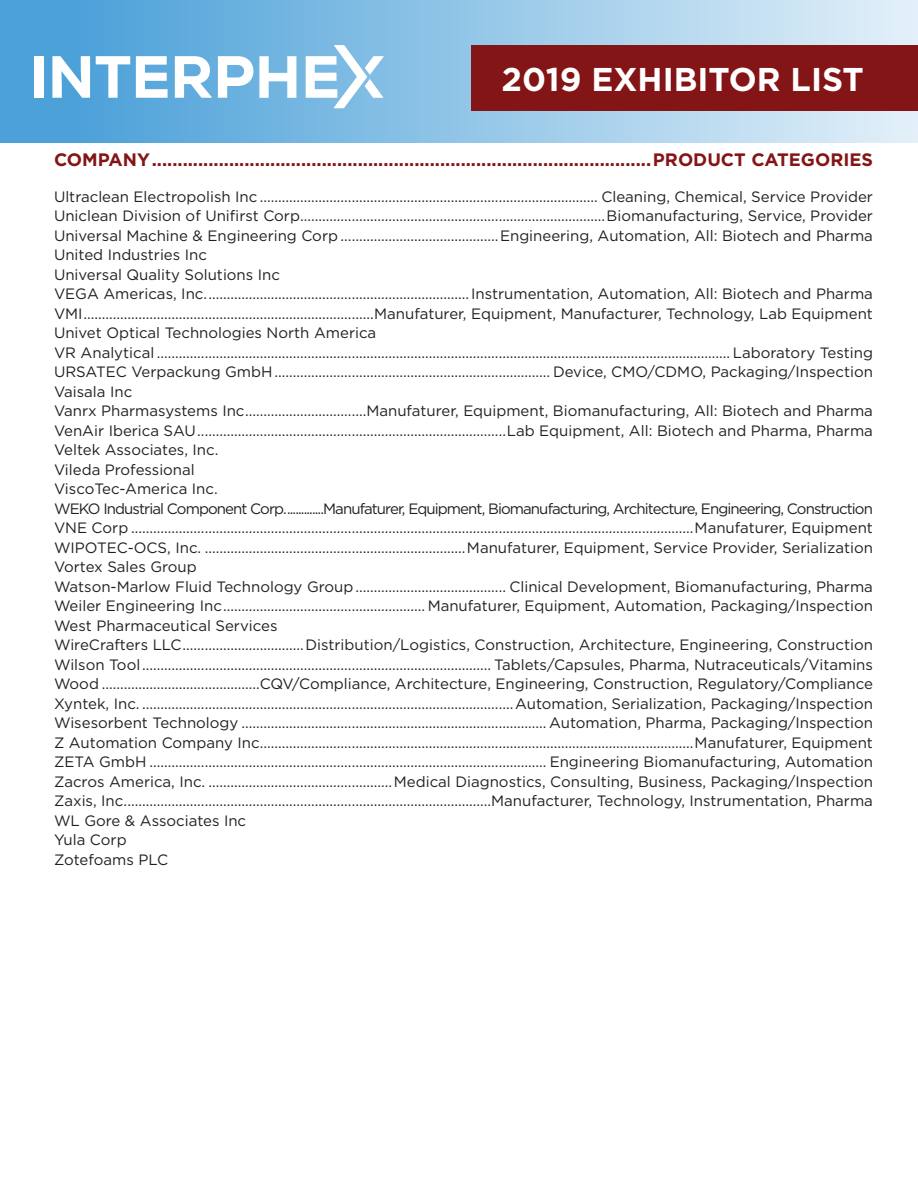
<style>
.page{position:relative;width:918px;height:1188px;background:#fff}
.page>*{position:absolute;margin:0;border:0;box-sizing:border-box;transform-origin:0 0}
.t1{font:700 33px "Gotham";color:#fff}
.t2{font:700 18px "Gotham";color:#841517}
.t3{font:15px/19.5px "Gotham";color:#231f20}
.t4{font:15px "Gotham";letter-spacing:-.06em;color:#231f20}
</style>
<div class="page">
<div style="left:0;top:0;width:918px;height:143px;background:linear-gradient(to right,#429dd8,#e0e9f1)"></div>
<div style="left:34px;top:56px;width:9px;height:42px;background:#fff"></div>
<svg style="left:52px;top:56px;width:38px;height:42px"></svg>
<svg style="left:96px;top:56px;width:34px;height:42px"></svg>
<svg style="left:136px;top:56px;width:32px;height:42px"></svg>
<svg style="left:175px;top:56px;width:37px;height:42px"></svg>
<svg style="left:218px;top:56px;width:35px;height:42px"></svg>
<svg style="left:259px;top:56px;width:37px;height:42px"></svg>
<svg style="left:306px;top:45px;width:78px;height:63px"></svg>
<div style="left:471px;top:45px;width:447px;height:65px;background:#841517"></div>
<h1 class="t1" style="left:502px;top:57px;width:364px">2019 EXHIBITOR LIST</h1>
<p class="t2" style="left:54px;top:147px;width:820px">COMPANY.................................................................................................PRODUCT CATEGORIES</p>
<p class="t3" style="left:54px;top:187px;width:821px">Ultraclean Electropolish Inc ............................................................................................ Cleaning, Chemical, Service Provider</p>
<p class="t3" style="left:54px;top:206px;width:821px">Uniclean Division of Unifirst Corp...................................................................................Biomanufacturing, Service, Provider<br>Universal Machine &amp; Engineering Corp ...........................................Engineering, Automation, All: Biotech and Pharma</p>
<p class="t3" style="left:54px;top:245px;width:154px">United Industries Inc</p>
<p class="t3" style="left:54px;top:265px;width:228px">Universal Quality Solutions Inc</p>
<p class="t3" style="left:54px;top:284px;width:821px">VEGA Americas, Inc........................................................................Instrumentation, Automation, All: Biotech and Pharma</p>
<p class="t3" style="left:54px;top:304px;width:821px">VMI...............................................................................Manufaturer, Equipment, Manufacturer, Technology, Lab Equipment</p>
<p class="t3" style="left:54px;top:323px;width:324px">Univet Optical Technologies North America</p>
<p class="t3" style="left:54px;top:343px;width:821px">VR Analytical ............................................................................................................................................................ Laboratory Testing</p>
<p class="t3" style="left:54px;top:362px;width:821px">URSATEC Verpackung GmbH........................................................................... Device, CMO/CDMO, Packaging/Inspection</p>
<p class="t3" style="left:54px;top:382px;width:80px">Vaisala Inc</p>
<p class="t3" style="left:54px;top:401px;width:821px">Vanrx Pharmasystems Inc.................................Manufaturer, Equipment, Biomanufacturing, All: Biotech and Pharma</p>
<p class="t3" style="left:54px;top:421px;width:821px">VenAir Iberica SAU....................................................................................Lab Equipment, All: Biotech and Pharma, Pharma</p>
<p class="t3" style="left:54px;top:440px;width:166px">Veltek Associates, Inc.</p>
<p class="t3" style="left:54px;top:460px;width:142px">Vileda Professional</p>
<p class="t3" style="left:54px;top:479px;width:165px">ViscoTec-America Inc.</p>
<p class="t4" style="left:54px;top:499px;width:821px">WEKO Industrial Component Corp..............Manufaturer, Equipment, Biomanufacturing, Architecture, Engineering, Construction</p>
<p class="t3" style="left:54px;top:518px;width:821px">VNE Corp .........................................................................................................................................................Manufaturer, Equipment</p>
<p class="t3" style="left:54px;top:538px;width:821px">WIPOTEC-OCS, Inc. .......................................................................Manufaturer, Equipment, Service Provider, Serialization</p>
<p class="t3" style="left:54px;top:557px;width:144px">Vortex Sales Group</p>
<p class="t3" style="left:54px;top:577px;width:821px">Watson-Marlow Fluid Technology Group......................................... Clinical Development, Biomanufacturing, Pharma</p>
<p class="t3" style="left:54px;top:596px;width:821px">Weiler Engineering Inc....................................................... Manufaturer, Equipment, Automation, Packaging/Inspection</p>
<p class="t3" style="left:54px;top:616px;width:225px">West Pharmaceutical Services</p>
<p class="t3" style="left:54px;top:635px;width:821px">WireCrafters LLC.................................Distribution/Logistics, Construction, Architecture, Engineering, Construction</p>
<p class="t3" style="left:54px;top:655px;width:821px">Wilson Tool............................................................................................... Tablets/Capsules, Pharma, Nutraceuticals/Vitamins</p>
<p class="t3" style="left:54px;top:674px;width:821px">Wood ...........................................CQV/Compliance, Architecture, Engineering, Construction, Regulatory/Compliance</p>
<p class="t3" style="left:54px;top:694px;width:821px">Xyntek, Inc. .....................................................................................................Automation, Serialization, Packaging/Inspection</p>
<p class="t3" style="left:54px;top:713px;width:821px">Wisesorbent Technology ................................................................................... Automation, Pharma, Packaging/Inspection</p>
<p class="t3" style="left:54px;top:733px;width:821px">Z Automation Company Inc......................................................................................................................Manufaturer, Equipment</p>
<p class="t3" style="left:54px;top:752px;width:821px">ZETA GmbH ............................................................................................................ Engineering Biomanufacturing, Automation</p>
<p class="t3" style="left:54px;top:772px;width:821px">Zacros America, Inc. ..................................................Medical Diagnostics, Consulting, Business, Packaging/Inspection</p>
<p class="t3" style="left:54px;top:791px;width:821px">Zaxis, Inc....................................................................................................Manufacturer, Technology, Instrumentation, Pharma</p>
<p class="t3" style="left:54px;top:811px;width:194px">WL Gore &amp; Associates Inc</p>
<p class="t3" style="left:54px;top:830px;width:74px">Yula Corp</p>
<p class="t3" style="left:54px;top:850px;width:116px">Zotefoams PLC</p>
</div>
